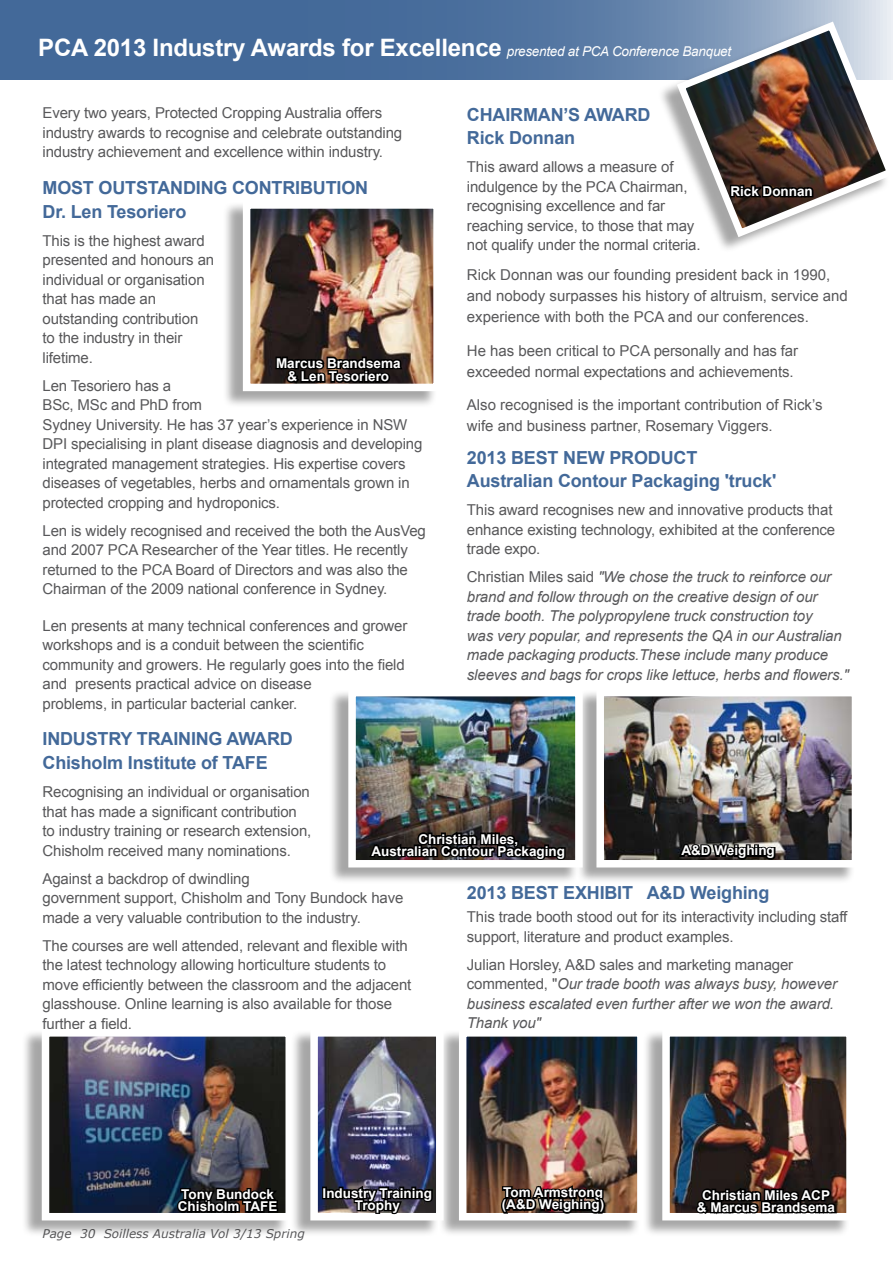
<style>
.page{position:relative;width:893px;height:1263px;background:#fff}
.page>*{position:absolute;margin:0;border:0;box-sizing:border-box;transform-origin:0 0}
.t1{font:700 24px "Arial";letter-spacing:-.01em;color:#fff}
.t2{font:700 18px/23.7px "Arial";letter-spacing:-.01em;color:#436999}
.t3{font:15px/19.5px "Arial";letter-spacing:-.01em;color:#58585a}
.t4{font:italic 15px/19.5px "Arial";letter-spacing:-.01em;color:#58585a}
.t5{font:700 13.5px/12px "Arial";color:#fff;text-align:center}
.t6{font:italic 12px "Verdana";color:#58585a}
.s1{font-weight:400;font-style:italic;font-size:13.5px}
.s2{font-style:normal}
</style>
<div class="page">
<svg style="left:0;top:0;width:893px;height:80px;background:#4f729f"></svg>
<div style="left:222px;top:201px;width:221px;height:213px;background:#000;opacity:.35"></div>
<img style="left:252px;top:210px;width:180px;height:172px">
<div style="left:243px;top:201px;width:198px;height:190px;border:8px solid #fff"></div>
<div style="left:21px;top:1029px;width:275px;height:214px;background:#000;opacity:.35"></div>
<img style="left:51px;top:1038px;width:233px;height:173px">
<div style="left:42px;top:1029px;width:251px;height:191px;border:8px solid #fff"></div>
<div style="left:576px;top:689px;width:285px;height:201px;background:#000;opacity:.35"></div>
<img style="left:605px;top:698px;width:245px;height:160px">
<div style="left:596px;top:689px;width:263px;height:178px;border:8px solid #fff"></div>
<div style="left:438px;top:1029px;width:209px;height:214px;background:#000;opacity:.35"></div>
<img style="left:468px;top:1038px;width:168px;height:173px">
<div style="left:459px;top:1029px;width:186px;height:191px;border:8px solid #fff"></div>
<div style="left:642px;top:1029px;width:214px;height:214px;background:#000;opacity:.35"></div>
<img style="left:671px;top:1038px;width:174px;height:173px">
<div style="left:662px;top:1029px;width:192px;height:191px;border:8px solid #fff"></div>
<div style="left:290px;top:1029px;width:155px;height:214px;background:#000;opacity:.35"></div>
<img style="left:319px;top:1038px;width:115px;height:173px">
<div style="left:310px;top:1029px;width:133px;height:191px;border:8px solid #fff"></div>
<div style="left:328px;top:689px;width:257px;height:201px;background:#000;opacity:.35"></div>
<img style="left:357px;top:698px;width:217px;height:160px">
<div style="left:348px;top:689px;width:235px;height:178px;border:8px solid #fff"></div>
<div style="left:656px;top:22px;width:237px;height:238px;background:#000;opacity:.35"></div>
<img style="left:672px;top:17px;width:221px;height:225px">
<svg style="left:728px;top:182px;width:87px;height:18px;background:#1e140f"></svg>
<svg style="left:274px;top:336px;width:131px;height:50px;background:#39312c"></svg>
<img style="left:367px;top:812px;width:201px;height:50px">
<svg style="left:677px;top:836px;width:101px;height:30px"></svg>
<img style="left:693px;top:1168px;width:146px;height:52px">
<svg style="left:499px;top:1181px;width:108px;height:38px"></svg>
<div style="left:322px;top:1186px;width:5px;height:13px;border:3px solid #000"></div>
<svg style="left:324px;top:1183px;width:111px;height:34px;background:#424047"></svg>
<svg style="left:175px;top:1185px;width:106px;height:30px;background:#1e1c1d"></svg>
<h1 class="t1" style="left:38px;top:32px;width:694px">PCA 2013 Industry Awards for Excellence <span class="s1">presented at PCA Conference Banquet</span></h1>
<p class="t3" style="left:43px;top:103px;width:361px">Every two years, Protected Cropping Australia offers industry awards to recognise and celebrate outstanding industry achievement and excellence within industry.</p>
<p class="t2" style="left:43px;top:176px;width:327px">MOST OUTSTANDING CONTRIBUTION<br>Dr. Len Tesoriero</p>
<p class="t3" style="left:43px;top:231px;width:173px">This is the highest award presented and honours an individual or organisation that has made an outstanding contribution to the industry in their lifetime.</p>
<p class="t3" style="left:43px;top:376px;width:381px">Len Tesoriero has a<br>BSc, MSc and PhD from<br>Sydney University. He has 37 year’s experience in NSW DPI specialising in plant disease diagnosis and developing integrated management strategies. His expertise covers diseases of vegetables, herbs and ornamentals grown in protected cropping and hydroponics.</p>
<p class="t3" style="left:43px;top:521px;width:385px">Len is widely recognised and received the both the AusVeg and 2007 PCA Researcher of the Year titles. He recently returned to the PCA Board of Directors and was also the Chairman of the 2009 national conference in Sydney.</p>
<p class="t3" style="left:43px;top:616px;width:366px">Len presents at many technical conferences and grower workshops and is a conduit between the scientific community and growers. He regularly goes into the field and presents practical advice on disease<br>problems, in particular bacterial canker.</p>
<p class="t2" style="left:43px;top:728px;width:252px">INDUSTRY TRAINING AWARD<br>Chisholm Institute of TAFE</p>
<p class="t3" style="left:43px;top:782px;width:270px">Recognising an individual or organisation that has made a significant contribution to industry training or research extension, Chisholm received many nominations.</p>
<p class="t3" style="left:43px;top:869px;width:362px">Against a backdrop of dwindling<br>government support, Chisholm and Tony Bundock have made a very valuable contribution to the industry.</p>
<p class="t3" style="left:43px;top:936px;width:370px">The courses are well attended, relevant and flexible with the latest technology allowing horticulture students to move efficiently between the classroom and the adjacent glasshouse. Online learning is also available for those further a field.</p>
<p class="t2" style="left:467px;top:103px;width:185px">CHAIRMAN’S AWARD<br>Rick Donnan</p>
<p class="t3" style="left:467px;top:157px;width:235px">This award allows a measure of indulgence by the PCA Chairman, recognising excellence and far reaching service, to those that may not qualify under the normal criteria.</p>
<p class="t3" style="left:467px;top:264px;width:382px;line-height:21px">Rick Donnan was our founding president back in 1990, and nobody surpasses his history of altruism, service and experience with both the PCA and our conferences.</p>
<p class="t3" style="left:467px;top:340px;width:333px;line-height:21px">He has been critical to PCA personally and has far exceeded normal expectations and achievements.</p>
<p class="t3" style="left:467px;top:395px;width:357px;line-height:21px">Also recognised is the important contribution of Rick’s wife and business partner, Rosemary Viggers.</p>
<p class="t2" style="left:467px;top:446px;width:311px">2013 BEST NEW PRODUCT<br>Australian Contour Packaging 'truck'</p>
<p class="t3" style="left:467px;top:500px;width:370px">This award recognises new and innovative products that enhance existing technology, exhibited at the conference trade expo.</p>
<p class="t4" style="left:467px;top:568px;width:383px"><span class="s2">Christian Miles said</span> "We chose the truck to reinforce our brand and follow through on the creative design of our trade booth. The polypropylene truck construction toy<br>was very popular, and represents the QA in our Australian made packaging products.These include many produce sleeves and bags for crops like lettuce, herbs and flowers."</p>
<p class="t5" style="left:730px;top:186px;width:84px">Rick Donnan</p>
<p class="t5" style="left:276px;top:357px;width:126px;line-height:13.5px">Marcus Brandsema &amp; Len Tesoriero</p>
<p class="t5" style="left:371px;top:833px;width:195px">Christian Miles,<br>Australian Contour Packaging</p>
<p class="t5" style="left:681px;top:845px;width:95px">A&amp;D Weighing</p>
<p class="t2" style="left:467px;top:881px;width:304px">2013 BEST EXHIBIT A&amp;D Weighing</p>
<p class="t3" style="left:467px;top:907px;width:382px">This trade booth stood out for its interactivity including staff support, literature and product examples.</p>
<p class="t4" style="left:467px;top:955px;width:372px"><span class="s2">Julian Horsley, A&amp;D sales and marketing manager commented, "</span>Our trade booth was always busy, however business escalated even further after we won the award.<br>Thank you"</p>
<p class="t5" style="left:178px;top:1189px;width:101px;text-align:left">Tony Bundock<br>Chisholm TAFE</p>
<p class="t6" style="left:43px;top:1226px;width:264px">Page 30 Soilless Australia Vol 3/13 Spring</p>
<p class="t5" style="left:323px;top:1187px;width:111px">Industry Training<br>Trophy</p>
<p class="t5" style="left:502px;top:1187px;width:104px;text-align:left">Tom Armstrong (A&amp;D Weighing)</p>
<p class="t5" style="left:697px;top:1189px;width:140px">Christian Miles ACP &amp; Marcus Brandsema</p>
</div>
